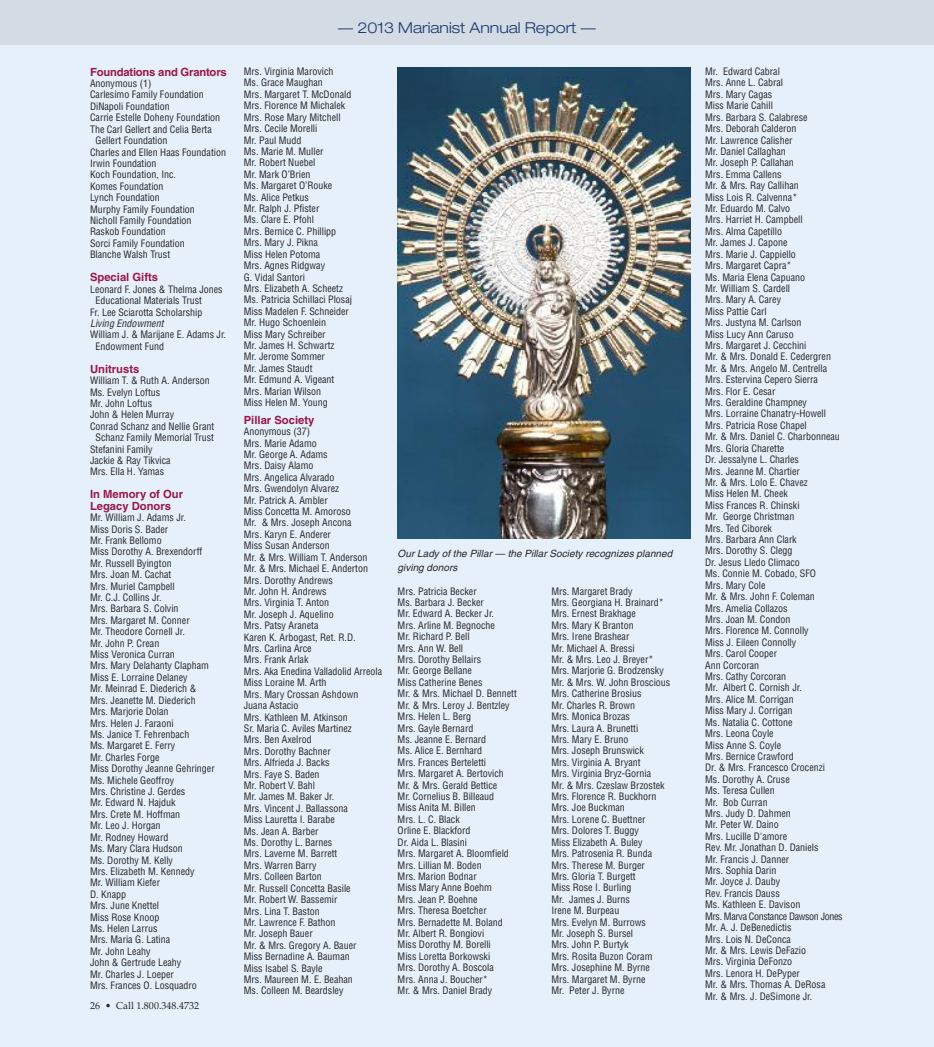
<style>
.page{position:relative;width:934px;height:1047px;background:#fff}
.page>*{position:absolute;margin:0;border:0;box-sizing:border-box;transform-origin:0 0}
.t1{font:300 expanded 15px "Helvetica Neue";color:#1c3a6f}
.t2{font:700 11.25px/11.4px "Helvetica";color:#99184a}
.t3{font:700 11.25px "Helvetica";letter-spacing:-.02em;color:#99184a}
.t4{font:condensed 10px/11.4px "Helvetica";color:#272627}
.t5{font:italic 10px/13.8px "Helvetica";letter-spacing:.005em;color:#272627}
.t6{font:10px "Palatino";color:#272627}
.t7{font:italic condensed 10px "Helvetica";letter-spacing:.005em;color:#272627}
</style>
<div class="page">
<div style="left:0;top:0;width:934px;height:1046px;background:#e6f0fa"></div>
<div style="left:0;top:0;width:934px;height:45px;background:#d3dce5"></div>
<img style="left:398px;top:68px;width:292px;height:470px">
<p class="t3" style="left:90px;top:67px;width:138px">Foundations and Grantors</p>
<p class="t4" style="left:90px;top:78px;width:63px">Anonymous (1)</p>
<p class="t4" style="left:90px;top:90px;width:115px">Carlesimo Family Foundation</p>
<p class="t4" style="left:90px;top:101px;width:81px">DiNapoli Foundation</p>
<p class="t4" style="left:90px;top:113px;width:132px">Carrie Estelle Doheny Foundation</p>
<p class="t4" style="left:90px;top:124px;width:123px">The Carl Gellert and Celia Berta</p>
<p class="t4" style="left:96px;top:135px;width:73px">Gellert Foundation</p>
<p class="t4" style="left:90px;top:147px;width:138px">Charles and Ellen Haas Foundation</p>
<p class="t4" style="left:90px;top:158px;width:68px">Irwin Foundation</p>
<p class="t4" style="left:90px;top:170px;width:88px">Koch Foundation, Inc.</p>
<p class="t4" style="left:90px;top:181px;width:75px">Komes Foundation</p>
<p class="t4" style="left:90px;top:193px;width:71px">Lynch Foundation</p>
<p class="t4" style="left:90px;top:204px;width:106px">Murphy Family Foundation</p>
<p class="t4" style="left:90px;top:215px;width:103px">Nicholl Family Foundation</p>
<p class="t4" style="left:90px;top:227px;width:77px">Raskob Foundation</p>
<p class="t4" style="left:90px;top:238px;width:96px">Sorci Family Foundation</p>
<p class="t4" style="left:90px;top:250px;width:82px">Blanche Walsh Trust</p>
<p class="t2" style="left:90px;top:272px;width:70px">Special Gifts</p>
<p class="t4" style="left:90px;top:284px;width:134px">Leonard F. Jones &amp; Thelma Jones</p>
<p class="t4" style="left:96px;top:295px;width:108px">Educational Materials Trust</p>
<p class="t4" style="left:90px;top:307px;width:114px">Fr. Lee Sciarotta Scholarship</p>
<p class="t7" style="left:90px;top:319px;width:75px">Living Endowment</p>
<p class="t4" style="left:96px;top:330px;width:132px;text-indent:-6px">William J. &amp; Marijane E. Adams Jr.<br>Endowment Fund</p>
<p class="t2" style="left:90px;top:364px;width:51px">Unitrusts</p>
<p class="t4" style="left:90px;top:375px;width:121px">William T. &amp; Ruth A. Anderson</p>
<p class="t4" style="left:90px;top:387px;width:72px">Ms. Evelyn Loftus</p>
<p class="t4" style="left:90px;top:398px;width:64px">Mr. John Loftus</p>
<p class="t4" style="left:90px;top:410px;width:86px">John &amp; Helen Murray</p>
<p class="t4" style="left:90px;top:421px;width:126px">Conrad Schanz and Nellie Grant</p>
<p class="t4" style="left:96px;top:432px;width:120px">Schanz Family Memorial Trust</p>
<p class="t4" style="left:90px;top:444px;width:64px">Stefanini Family</p>
<p class="t4" style="left:90px;top:455px;width:82px">Jackie &amp; Ray Tikvica</p>
<p class="t4" style="left:90px;top:467px;width:76px">Mrs. Ella H. Yamas</p>
<p class="t2" style="left:90px;top:489px;width:95px">In Memory of Our<br>Legacy Donors</p>
<p class="t4" style="left:90px;top:512px;width:126px">Mr. William J. Adams Jr.<br>Miss Doris S. Bader<br>Mr. Frank Bellomo<br>Miss Dorothy A. Brexendorff<br>Mr. Russell Byington<br>Mrs. Joan M. Cachat<br>Mrs. Muriel Campbell<br>Mr. C.J. Collins Jr.<br>Mrs. Barbara S. Colvin<br>Mrs. Margaret M. Conner<br>Mr. Theodore Cornell Jr.<br>Mr. John P. Crean<br>Miss Veronica Curran<br>Mrs. Mary Delahanty Clapham<br>Miss E. Lorraine Delaney<br>Mr. Meinrad E. Diederich &amp;<br>Mrs. Jeanette M. Diederich<br>Mrs. Marjorie Dolan<br>Mrs. Helen J. Faraoni<br>Ms. Janice T. Fehrenbach<br>Ms. Margaret E. Ferry<br>Mr. Charles Forge<br>Miss Dorothy Jeanne Gehringer<br>Ms. Michele Geoffroy<br>Mrs. Christine J. Gerdes<br>Mr. Edward N. Hajduk<br>Mrs. Crete M. Hoffman<br>Mr. Leo J. Horgan<br>Mr. Rodney Howard<br>Ms. Mary Clara Hudson<br>Ms. Dorothy M. Kelly<br>Mrs. Elizabeth M. Kennedy<br>Mr. William Kiefer<br>D. Knapp<br>Mrs. June Knettel<br>Miss Rose Knoop<br>Ms. Helen Larrus<br>Mrs. Maria G. Latina<br>Mr. John Leahy<br>John &amp; Gertrude Leahy<br>Mr. Charles J. Loeper<br>Mrs. Frances O. Losquadro</p>
<p class="t6" style="left:90px;top:1001px;width:110px">26 • Call 1.800.348.4732</p>
<h1 class="t1" style="left:338px;top:23px;width:259px">— 2013 Marianist Annual Report —</h1>
<p class="t4" style="left:244px;top:66px;width:110px">Mrs. Virginia Marovich<br>Ms. Grace Maughan<br>Mrs. Margaret T. McDonald<br>Mrs. Florence M Michalek<br>Mrs. Rose Mary Mitchell<br>Mrs. Cecile Morelli<br>Mr. Paul Mudd<br>Ms. Marie M. Muller<br>Mr. Robert Nuebel<br>Mr. Mark O’Brien<br>Ms. Margaret O’Rouke<br>Ms. Alice Petkus<br>Mr. Ralph J. Pfister<br>Ms. Clare E. Pfohl<br>Mrs. Bernice C. Phillipp<br>Mrs. Mary J. Pikna<br>Miss Helen Potoma<br>Mrs. Agnes Ridgway<br>G. Vidal Santori<br>Mrs. Elizabeth A. Scheetz<br>Ms. Patricia Schillaci Plosaj<br>Miss Madelen F. Schneider<br>Mr. Hugo Schoenlein<br>Miss Mary Schreiber<br>Mr. James H. Schwartz<br>Mr. Jerome Sommer<br>Mr. James Staudt<br>Mr. Edmund A. Vigeant<br>Mrs. Marian Wilson<br>Miss Helen M. Young</p>
<p class="t2" style="left:244px;top:415px;width:72px">Pillar Society</p>
<p class="t4" style="left:244px;top:426px;width:140px">Anonymous (37)<br>Mrs. Marie Adamo<br>Mr. George A. Adams<br>Mrs. Daisy Alamo<br>Mrs. Angelica Alvarado<br>Mrs. Gwendolyn Alvarez<br>Mr. Patrick A. Ambler<br>Miss Concetta M. Amoroso<br>Mr. &amp; Mrs. Joseph Ancona<br>Mrs. Karyn E. Anderer<br>Miss Susan Anderson<br>Mr. &amp; Mrs. William T. Anderson<br>Mr. &amp; Mrs. Michael E. Anderton<br>Mrs. Dorothy Andrews<br>Mr. John H. Andrews<br>Mrs. Virginia T. Anton<br>Mr. Joseph J. Aquelino<br>Mrs. Patsy Araneta<br>Karen K. Arbogast, Ret. R.D.<br>Mrs. Carlina Arce<br>Mrs. Frank Arlak<br>Mrs. Aka Enedina Valladolid Arreola<br>Miss Loraine M. Arth<br>Mrs. Mary Crossan Ashdown<br>Juana Astacio<br>Mrs. Kathleen M. Atkinson<br>Sr. Maria C. Aviles Martinez<br>Mrs. Ben Axelrod<br>Mrs. Dorothy Bachner<br>Mrs. Alfrieda J. Backs<br>Mrs. Faye S. Baden<br>Mr. Robert V. Bahl<br>Mr. James M. Baker Jr.<br>Mrs. Vincent J. Ballassona<br>Miss Lauretta I. Barabe<br>Ms. Jean A. Barber<br>Ms. Dorothy L. Barnes<br>Mrs. Laverne M. Barrett<br>Mrs. Warren Barry<br>Mrs. Colleen Barton<br>Mr. Russell Concetta Basile<br>Mr. Robert W. Bassemir<br>Mrs. Lina T. Baston<br>Mr. Lawrence F. Bathon<br>Mr. Joseph Bauer<br>Mr. &amp; Mrs. Gregory A. Bauer<br>Miss Bernadine A. Bauman<br>Miss Isabel S. Bayle<br>Mrs. Maureen M. E. Beahan<br>Ms. Colleen M. Beardsley</p>
<p class="t5" style="left:398px;top:547px;width:276px">Our Lady of the Pillar — the Pillar Society recognizes planned giving donors</p>
<p class="t4" style="left:397px;top:586px;width:121px">Mrs. Patricia Becker<br>Ms. Barbara J. Becker<br>Mr. Edward A. Becker Jr.<br>Mrs. Arline M. Begnoche<br>Mr. Richard P. Bell<br>Mrs. Ann W. Bell<br>Mrs. Dorothy Bellairs<br>Mr. George Bellane<br>Miss Catherine Benes<br>Mr. &amp; Mrs. Michael D. Bennett<br>Mr. &amp; Mrs. Leroy J. Bentzley<br>Mrs. Helen L. Berg<br>Mrs. Gayle Bernard<br>Ms. Jeanne E. Bernard<br>Ms. Alice E. Bernhard<br>Mrs. Frances Berteletti<br>Mrs. Margaret A. Bertovich<br>Mr. &amp; Mrs. Gerald Bettice<br>Mr. Cornelius B. Billeaud<br>Miss Anita M. Billen<br>Mrs. L. C. Black<br>Orline E. Blackford<br>Dr. Aida L. Blasini<br>Mrs. Margaret A. Bloomfield<br>Mrs. Lillian M. Boden<br>Mrs. Marion Bodnar<br>Miss Mary Anne Boehm<br>Mrs. Jean P. Boehne<br>Mrs. Theresa Boetcher<br>Mrs. Bernadette M. Boland<br>Mr. Albert R. Bongiovi<br>Miss Dorothy M. Borelli<br>Miss Loretta Borkowski<br>Mrs. Dorothy A. Boscola<br>Mrs. Anna J. Boucher*<br>Mr. &amp; Mrs. Daniel Brady</p>
<p class="t4" style="left:551px;top:586px;width:120px">Mrs. Margaret Brady<br>Mrs. Georgiana H. Brainard*<br>Mrs. Ernest Brakhage<br>Mrs. Mary K Branton<br>Mrs. Irene Brashear<br>Mr. Michael A. Bressi<br>Mr. &amp; Mrs. Leo J. Breyer*<br>Mrs. Marjorie G. Brodzensky<br>Mr. &amp; Mrs. W. John Broscious<br>Mrs. Catherine Brosius<br>Mr. Charles R. Brown<br>Mrs. Monica Brozas<br>Mrs. Laura A. Brunetti<br>Mrs. Mary E. Bruno<br>Mrs. Joseph Brunswick<br>Mrs. Virginia A. Bryant<br>Mrs. Virginia Bryz-Gornia<br>Mr. &amp; Mrs. Czeslaw Brzostek<br>Mrs. Florence R. Buckhorn<br>Mrs. Joe Buckman<br>Mrs. Lorene C. Buettner<br>Mrs. Dolores T. Buggy<br>Miss Elizabeth A. Buley<br>Mrs. Patrosenia R. Bunda<br>Mrs. Therese M. Burger<br>Mrs. Gloria T. Burgett<br>Miss Rose I. Burling<br>Mr. James J. Burns<br>Irene M. Burpeau<br>Mrs. Evelyn M. Burrows<br>Mr. Joseph S. Bursel<br>Mrs. John P. Burtyk<br>Mrs. Rosita Buzon Coram<br>Mrs. Josephine M. Byrne<br>Mrs. Margaret M. Byrne<br>Mr. Peter J. Byrne</p>
<p class="t4" style="left:705px;top:66px;width:139px">Mr. Edward Cabral<br>Mrs. Anne L. Cabral<br>Mrs. Mary Cagas<br>Miss Marie Cahill<br>Mrs. Barbara S. Calabrese<br>Mrs. Deborah Calderon<br>Mr. Lawrence Calisher<br>Mr. Daniel Callaghan<br>Mr. Joseph P. Callahan<br>Mrs. Emma Callens<br>Mr. &amp; Mrs. Ray Callihan<br>Miss Lois R. Calvenna*<br>Mr. Eduardo M. Calvo<br>Mrs. Harriet H. Campbell<br>Mrs. Alma Capetillo<br>Mr. James J. Capone<br>Mrs. Marie J. Cappiello<br>Mrs. Margaret Capra*<br>Ms. Maria Elena Capuano<br>Mr. William S. Cardell<br>Mrs. Mary A. Carey<br>Miss Pattie Carl<br>Mrs. Justyna M. Carlson<br>Miss Lucy Ann Caruso<br>Mrs. Margaret J. Cecchini<br>Mr. &amp; Mrs. Donald E. Cedergren<br>Mr. &amp; Mrs. Angelo M. Centrella<br>Mrs. Estervina Cepero Sierra<br>Mrs. Flor E. Cesar<br>Mrs. Geraldine Champney<br>Mrs. Lorraine Chanatry-Howell<br>Mrs. Patricia Rose Chapel<br>Mr. &amp; Mrs. Daniel C. Charbonneau<br>Mrs. Gloria Charette<br>Dr. Jessalyne L. Charles<br>Mrs. Jeanne M. Chartier<br>Mr. &amp; Mrs. Lolo E. Chavez<br>Miss Helen M. Cheek<br>Miss Frances R. Chinski<br>Mr. George Christman<br>Mrs. Ted Ciborek<br>Mrs. Barbara Ann Clark<br>Mrs. Dorothy S. Clegg<br>Dr. Jesus Lledo Climaco<br>Ms. Connie M. Cobado, SFO<br>Mrs. Mary Cole<br>Mr. &amp; Mrs. John F. Coleman<br>Mrs. Amelia Collazos<br>Mrs. Joan M. Condon<br>Mrs. Florence M. Connolly<br>Miss J. Eileen Connolly<br>Mrs. Carol Cooper<br>Ann Corcoran<br>Mrs. Cathy Corcoran<br>Mr. Albert C. Cornish Jr.<br>Mrs. Alice M. Corrigan<br>Miss Mary J. Corrigan<br>Ms. Natalia C. Cottone<br>Mrs. Leona Coyle<br>Miss Anne S. Coyle<br>Mrs. Bernice Crawford<br>Dr. &amp; Mrs. Francesco Crocenzi<br>Ms. Dorothy A. Cruse<br>Ms. Teresa Cullen<br>Mr. Bob Curran<br>Mrs. Judy D. Dahmen<br>Mr. Peter W. Daino<br>Mrs. Lucille D'amore<br>Rev. Mr. Jonathan D. Daniels<br>Mr. Francis J. Danner<br>Mrs. Sophia Darin<br>Mr. Joyce J. Dauby<br>Rev. Francis Dauss<br>Ms. Kathleen E. Davison<br>Mrs. Marva Constance Dawson Jones<br>Mr. A. J. DeBenedictis<br>Mrs. Lois N. DeConca<br>Mr. &amp; Mrs. Lewis DeFazio<br>Mrs. Virginia DeFonzo<br>Mrs. Lenora H. DePyper<br>Mr. &amp; Mrs. Thomas A. DeRosa<br>Mr. &amp; Mrs. J. DeSimone Jr.</p>
</div>
